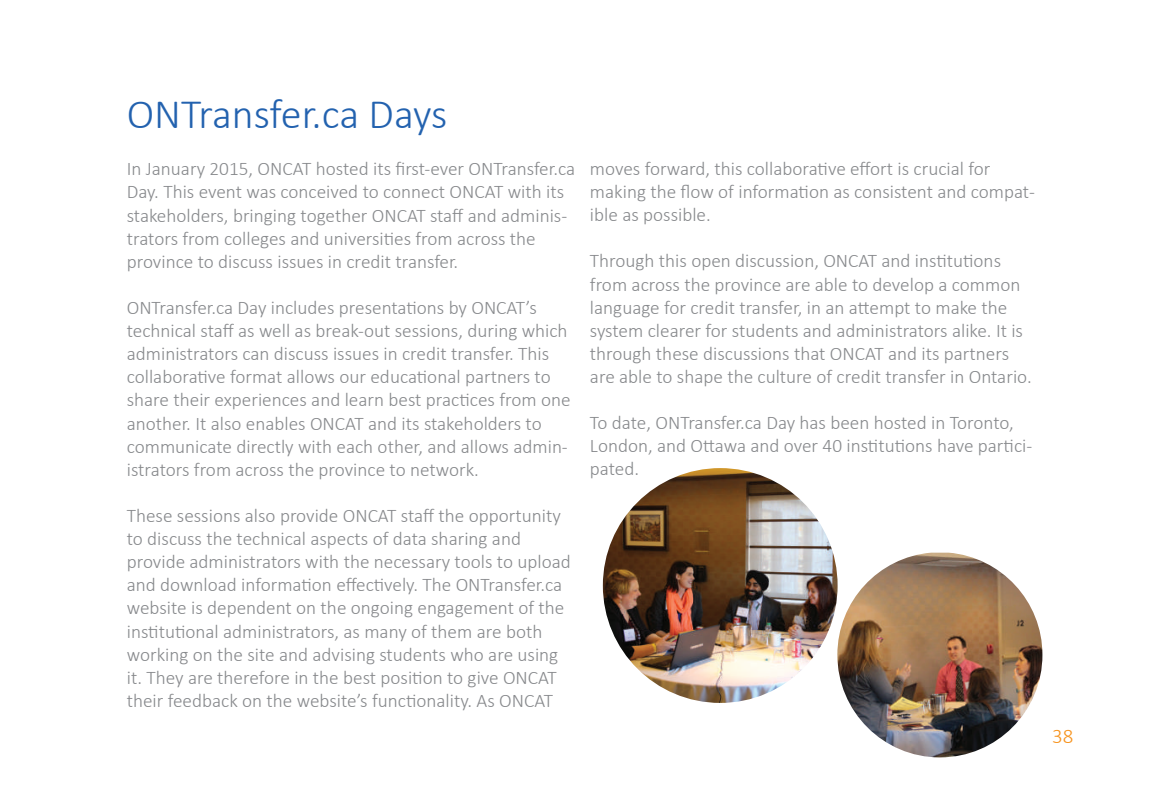
<style>
.page{position:relative;width:1152px;height:806px;background:#fff}
.page>*{position:absolute;margin:0;border:0;box-sizing:border-box;transform-origin:0 0}
.t1{font:300 42px "Calibri";letter-spacing:-.01em;color:#2362af}
.t2{font:300 21px "Calibri";color:#f7931d}
.t3{font:300 19.25px/23.1px "Calibri";color:#87898c}
</style>
<div class="page">
<img style="left:837px;top:552px;width:205px;height:205px">
<img style="left:603px;top:468px;width:235px;height:235px;border-radius:117px">
<h1 class="t1" style="left:127px;top:88px;width:322px">ONTransfer.ca Days</h1>
<p class="t3" style="left:127px;top:157px;width:450px">In January 2015, ONCAT hosted its first-ever ONTransfer.ca Day. This event was conceived to connect ONCAT with its stakeholders, bringing together ONCAT staff and adminis&shy;trators from colleges and universities from across the province to discuss issues in credit transfer.</p>
<p class="t3" style="left:127px;top:296px;width:445px">ONTransfer.ca Day includes presentations by ONCAT’s technical staff as well as break-out sessions, during which administrators can discuss issues in credit transfer. This collaborative format allows our educational partners to share their experiences and learn best practices from one another. It also enables ONCAT and its stakeholders to communicate directly with each other, and allows admin&shy;istrators from across the province to network.</p>
<p class="t3" style="left:127px;top:504px;width:445px">These sessions also provide ONCAT staff the opportunity to discuss the technical aspects of data sharing and provide administrators with the necessary tools to upload and download information effectively. The ONTransfer.ca website is dependent on the ongoing engagement of the institutional administrators, as many of them are both working on the site and advising students who are using it. They are therefore in the best position to give ONCAT their feedback on the website’s functionality. As ONCAT</p>
<p class="t3" style="left:590px;top:157px;width:447px">moves forward, this collaborative effort is crucial for making the flow of information as consistent and compat&shy;ible as possible.</p>
<p class="t3" style="left:590px;top:249px;width:443px">Through this open discussion, ONCAT and institutions from across the province are able to develop a common language for credit transfer, in an attempt to make the system clearer for students and administrators alike. It is through these discussions that ONCAT and its partners are able to shape the culture of credit transfer in Ontario.</p>
<p class="t3" style="left:590px;top:411px;width:444px">To date, ONTransfer.ca Day has been hosted in Toronto,<br>London, and Ottawa and over 40 institutions have partici&shy;pated.</p>
<p class="t2" style="left:1052px;top:723px;width:23px">38</p>
</div>
